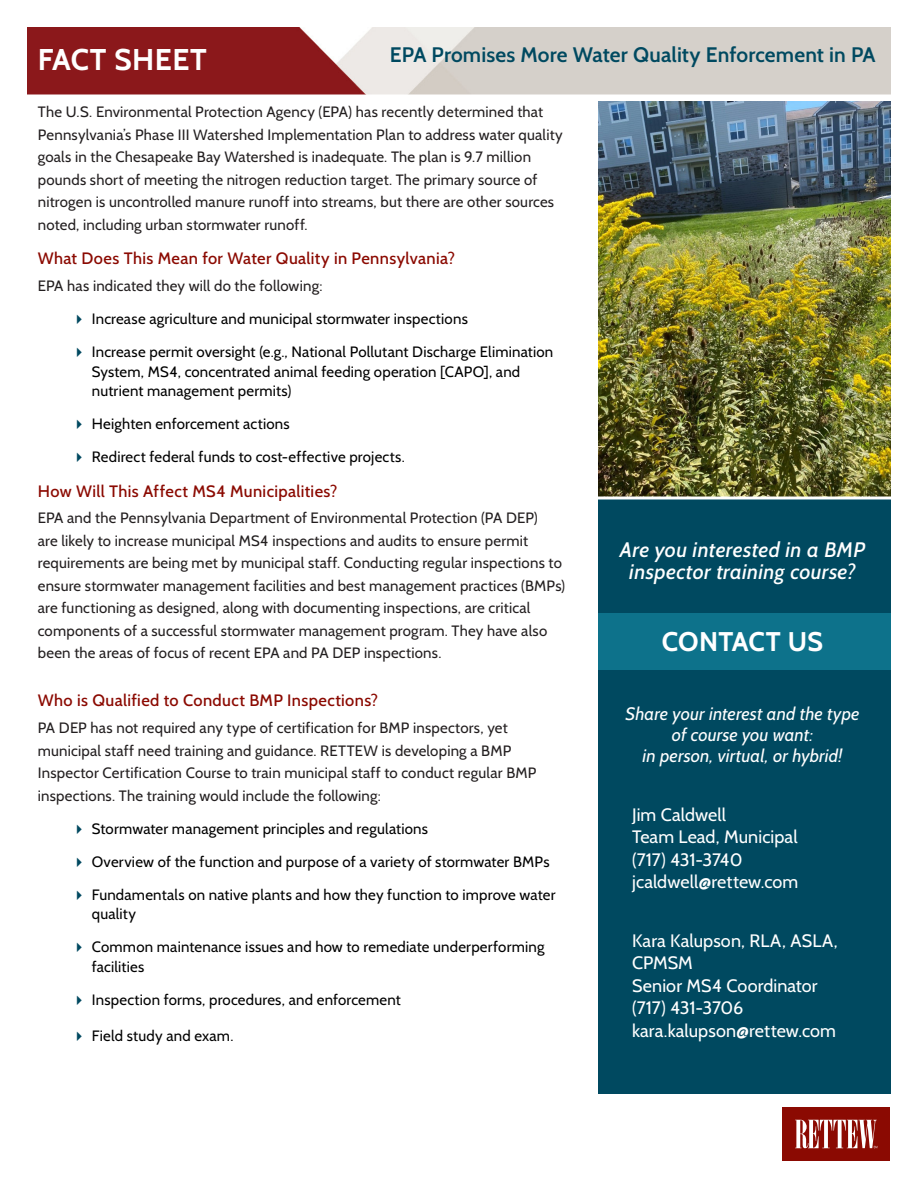
<style>
.page{position:relative;width:918px;height:1188px;background:#fff}
.page>*{position:absolute;margin:0;border:0;box-sizing:border-box;transform-origin:0 0}
.PG_HD{font:700 30px "Cabin";letter-spacing:.015em;color:#fff}
.Callout_SUBHD{font:700 27px "Cabin";letter-spacing:.005em;color:#fff}
.Callout_SUBHD-2{font:italic 500 21px/22.5px "Cabin";letter-spacing:.015em;color:#fff;text-align:center}
.TXT{font:600 21px "Cabin";letter-spacing:.005em;color:#004960}
.t1{font:18px/22.5px "Cabin";letter-spacing:.005em;color:#fff}
.Plain_Service_Bullet{font:italic 18px "Cabin";letter-spacing:.005em;color:#fff}
.Subhead_2{font:500 16.5px "Cabin";letter-spacing:.02em;color:#8b0a02}
.TXT-2{font:15px/22.5px "Cabin";letter-spacing:.015em;color:#231f20}
.t2{font:15px/19.5px "Cabin";letter-spacing:.015em;color:#000}
.TXT_end{font:15px/22.5px "Cabin";letter-spacing:.015em;color:#231f20}
</style>
<div class="page">
<div style="left:782px;top:1107px;width:108px;height:54px;background:#8b0a02"></div>
<svg style="left:795px;top:1120px;width:82px;height:28px"></svg>
<img style="left:27px;top:27px;width:864px;height:67px">
<svg style="left:27px;top:94px;width:864px;height:1px"></svg>
<div style="left:599px;top:103px;width:292px;height:991px;background:#004960"></div>
<div style="left:599px;top:614px;width:292px;height:56px;background:#0d728b"></div>
<img style="left:599px;top:102px;width:292px;height:394px">
<svg style="left:598px;top:496px;width:293px;height:4px"></svg>
<p class="PG_HD" style="left:38px;top:42px;width:170px">FACT SHEET</p>
<p class="TXT" style="left:390px;top:42px;width:487px">EPA Promises More Water Quality Enforcement in PA</p>
<p class="TXT-2" style="left:38px;top:101px;width:527px">The U.S. Environmental Protection Agency (EPA) has recently determined that Pennsylvania’s Phase III Watershed Implementation Plan to address water quality goals in the Chesapeake Bay Watershed is inadequate. The plan is 9.7 million pounds short of meeting the nitrogen reduction target. The primary source of nitrogen is uncontrolled manure runoff into streams, but there are other sources noted, including urban stormwater runoff.</p>
<p class="Subhead_2" style="left:38px;top:248px;width:419px">What Does This Mean for Water Quality in Pennsylvania?</p>
<p class="TXT-2" style="left:38px;top:274px;width:286px">EPA has indicated they will do the following:</p>
<p class="t2" style="left:92px;top:309px;width:378px">Increase agriculture and municipal stormwater inspections</p>
<p class="t2" style="left:92px;top:342px;width:463px">Increase permit oversight (e.g., National Pollutant Discharge Elimination<br>System, MS4, concentrated animal feeding operation [CAPO], and nutrient management permits)</p>
<p class="t2" style="left:92px;top:414px;width:199px">Heighten enforcement actions</p>
<p class="t2" style="left:92px;top:447px;width:315px">Redirect federal funds to cost-effective projects.</p>
<p class="Subhead_2" style="left:38px;top:481px;width:301px">How Will This Affect MS4 Municipalities?</p>
<p class="TXT_end" style="left:38px;top:507px;width:529px">EPA and the Pennsylvania Department of Environmental Protection (PA DEP)<br>are likely to increase municipal MS4 inspections and audits to ensure permit requirements are being met by municipal staff. Conducting regular inspections to ensure stormwater management facilities and best management practices (BMPs) are functioning as designed, along with documenting inspections, are critical components of a successful stormwater management program. They have also been the areas of focus of recent EPA and PA DEP inspections.</p>
<p class="Subhead_2" style="left:38px;top:690px;width:342px">Who is Qualified to Conduct BMP Inspections?</p>
<p class="TXT-2" style="left:38px;top:717px;width:500px">PA DEP has not required any type of certification for BMP inspectors, yet municipal staff need training and guidance. RETTEW is developing a BMP Inspector Certification Course to train municipal staff to conduct regular BMP inspections. The training would include the following:</p>
<p class="t2" style="left:92px;top:819px;width:338px">Stormwater management principles and regulations</p>
<p class="t2" style="left:92px;top:852px;width:459px">Overview of the function and purpose of a variety of stormwater BMPs</p>
<p class="t2" style="left:92px;top:885px;width:465px">Fundamentals on native plants and how they function to improve water quality</p>
<p class="t2" style="left:92px;top:937px;width:454px">Common maintenance issues and how to remediate underperforming facilities</p>
<p class="t2" style="left:92px;top:990px;width:311px">Inspection forms, procedures, and enforcement</p>
<p class="t2" style="left:92px;top:1026px;width:143px">Field study and exam.</p>
<p class="Callout_SUBHD-2" style="left:620px;top:538px;width:247px">Are you interested in a BMP inspector training course?</p>
<p class="Callout_SUBHD" style="left:662px;top:626px;width:163px">CONTACT US</p>
<p class="Plain_Service_Bullet" style="left:626px;top:703px;width:235px">Share your interest and the type</p>
<p class="Plain_Service_Bullet" style="left:672px;top:724px;width:143px">of course you want:</p>
<p class="Plain_Service_Bullet" style="left:642px;top:745px;width:202px">in person, virtual, or hybrid!</p>
<p class="t1" style="left:632px;top:803px;width:168px">Jim Caldwell<br>Team Lead, Municipal (717) 431-3740 jcaldwell@rettew.com</p>
<p class="t1" style="left:632px;top:929px;width:207px">Kara Kalupson, RLA, ASLA,<br>CPMSM<br>Senior MS4 Coordinator (717) 431-3706 kara.kalupson@rettew.com</p>
</div>
